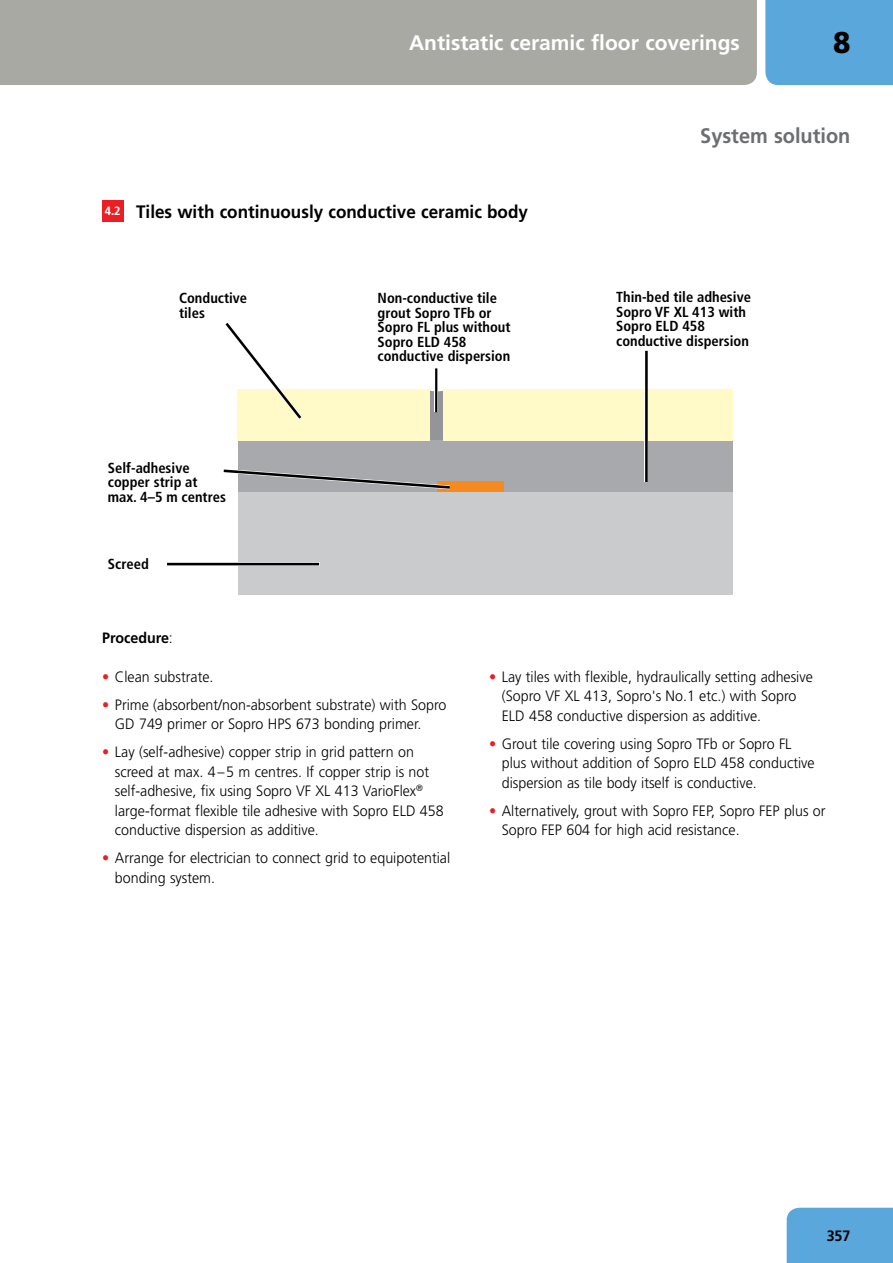
<style>
.page{position:relative;width:893px;height:1263px;background:#fff}
.page>*{position:absolute;margin:0;border:0;box-sizing:border-box;transform-origin:0 0}
.t1{font:900 30px "Frutiger LT";color:#000;scale:.95 1}
.t2{font:700 21px "Frutiger LT";color:#fff}
.t3{font:700 21px "Frutiger LT";color:#6d6e71;scale:.95 1}
.t4{font:700 18px "Frutiger LT";color:#000;scale:.95 1}
.t5{font:300 15px/19.5px "Frutiger LT";color:#000;scale:.95 1}
.t6{font:700 15px "Frutiger LT";color:#000;scale:.95 1}
.t7{font:700 condensed 14.55px/14.5px "Frutiger LT";color:#000}
.s1{font-weight:300}
.s2{color:#ed1d24}
</style>
<div class="page">
<div style="left:787px;top:1208px;width:106px;height:55px;background:#5aa7dc"></div>
<div style="left:765px;top:0;width:128px;height:85px;background:#5aa7dc"></div>
<div style="left:1px;top:0;width:756px;height:85px;background:#a8a9a3"></div>
<svg style="left:0;top:0;width:1px;height:85px"></svg>
<svg style="left:430px;top:390px;width:13px;height:50px"></svg>
<div style="left:238px;top:492px;width:494px;height:103px;background:#cacbcd"></div>
<div style="left:238px;top:440px;width:494px;height:52px;background:#a7a9ac"></div>
<div style="left:238px;top:389px;width:192px;height:51px;background:#fffac7"></div>
<div style="left:443px;top:389px;width:289px;height:51px;background:#fffac7"></div>
<div style="left:437px;top:482px;width:66px;height:10px;background:#f6891f"></div>
<hr style="left:644px;top:347px;width:4px;height:135px;background:#fff">
<hr style="left:645px;top:351px;width:3px;height:131px;background:#000">
<svg style="left:167px;top:562px;width:152px;height:4px"></svg>
<hr style="left:167px;top:563px;width:152px;height:2px;background:#000">
<svg style="left:223px;top:469px;width:230px;height:21px"></svg>
<svg style="left:225px;top:322px;width:77px;height:99px"></svg>
<svg style="left:434px;top:368px;width:4px;height:44px"></svg>
<hr style="left:435px;top:368px;width:2px;height:44px;background:#000">
<div style="left:102px;top:200px;width:21px;height:21px;background:#ed1d24"></div>
<h2 class="t2" style="left:409px;top:30px;width:332px">Antistatic ceramic floor coverings</h2>
<h1 class="t1" style="left:833px;top:24px;width:20px">8</h1>
<p class="t4" style="left:105px;top:201px;width:447px"><sup>4.2</sup> Tiles with continuously conductive ceramic body</p>
<h2 class="t3" style="left:700px;top:124px;width:160px">System solution</h2>
<p class="t7" style="left:179px;top:291px;width:70px">Conductive tiles</p>
<p class="t7" style="left:108px;top:460px;width:119px">Self-adhesive copper strip at max. 4–5 m centres</p>
<p class="t7" style="left:108px;top:556px;width:42px">Screed</p>
<p class="t7" style="left:378px;top:291px;width:135px">Non-conductive tile grout Sopro TFb or<br>Sopro FL plus without<br>Sopro ELD 458 conductive dispersion</p>
<p class="t7" style="left:616px;top:290px;width:136px">Thin-bed tile adhesive<br>Sopro VF XL 413 with<br>Sopro ELD 458 conductive dispersion</p>
<p class="t6" style="left:102px;top:629px;width:76px">Procedure<span class="s1">:</span></p>
<p class="t5" style="left:102px;top:667px;width:119px"><span class="s2">•</span> Clean substrate.</p>
<p class="t5" style="left:115px;top:695px;width:350px;text-indent:-13px"><span class="s2">•</span> Prime (absorbent/non-absorbent substrate) with Sopro<br>GD 749 primer or Sopro HPS 673 bonding primer.</p>
<p class="t5" style="left:115px;top:742px;width:348px;text-indent:-13px"><span class="s2">•</span> Lay (self-adhesive) copper strip in grid pattern on screed at max. 4–5 m centres. If copper strip is not self-adhesive, fix using Sopro VF XL 413 VarioFlex<sup>® </sup>large-format flexible tile adhesive with Sopro ELD 458 conductive dispersion as additive.</p>
<p class="t5" style="left:115px;top:848px;width:354px;text-indent:-13px"><span class="s2">•</span> Arrange for electrician to connect grid to equipotential bonding system.</p>
<p class="t5" style="left:502px;top:667px;width:329px;text-indent:-13px"><span class="s2">•</span> Lay tiles with flexible, hydraulically setting adhesive (Sopro VF XL 413, Sopro's No.1 etc.) with Sopro<br>ELD 458 conductive dispersion as additive.</p>
<p class="t5" style="left:502px;top:734px;width:331px;text-indent:-13px"><span class="s2">•</span> Grout tile covering using Sopro TFb or Sopro FL plus without addition of Sopro ELD 458 conductive dispersion as tile body itself is conductive.</p>
<p class="t5" style="left:502px;top:801px;width:342px;text-indent:-13px"><span class="s2">•</span> Alternatively, grout with Sopro FEP, Sopro FEP plus or<br>Sopro FEP 604 for high acid resistance.</p>
<p class="t6" style="left:827px;top:1226px;width:27px">357</p>
</div>
